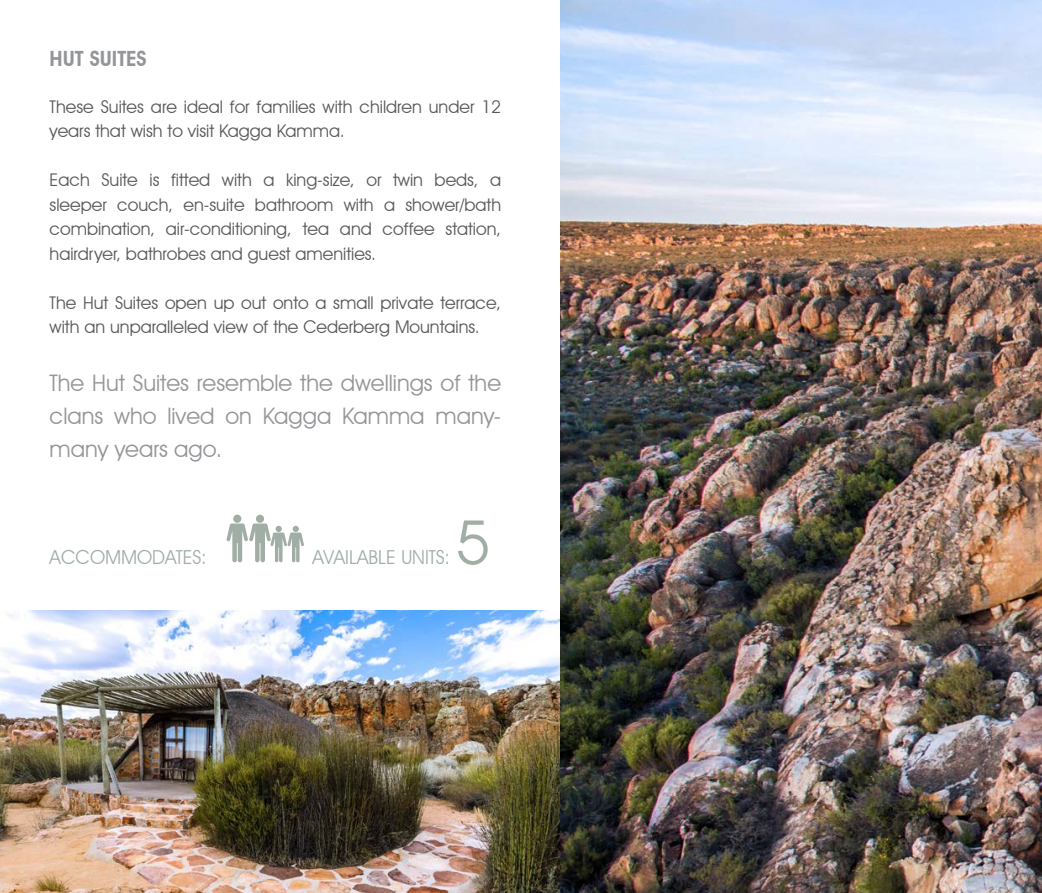
<style>
.page{position:relative;width:1042px;height:893px;background:#fff}
.page>*{position:absolute;margin:0;border:0;box-sizing:border-box;transform-origin:0 0}
.points{font:61.25px "Avant Garde IT Cby BT";color:#a0aea5}
.Intro{font:22.75px/33.2px "Avant Garde IT Cby BT";color:#939598;text-align:justify}
.Sub-heading{font:600 21px "Avant Garde IT Cby BT";color:#939598}
.points-2{font:19.25px "Avant Garde IT Cby BT";color:#a0aea5}
.t1{font:17.5px/24.5px "Avant Garde IT Cby BT";color:#57585a}
</style>
<div class="page">
<div style="left:233px;top:515px;width:8px;height:8px;background:#a0aea5;border-radius:50%"></div>
<div style="left:256px;top:515px;width:8px;height:8px;background:#a0aea5;border-radius:50%"></div>
<svg style="left:226px;top:523px;width:78px;height:39px"></svg>
<img style="left:0;top:610px;width:561px;height:283px">
<img style="left:561px;top:0;width:481px;height:893px">
<p class="Sub-heading" style="left:50px;top:45px;width:99px">HUT SUITES</p>
<p class="t1" style="left:50px;top:94px;width:453px">These Suites are ideal for families with children under 12 years that wish to visit Kagga Kamma.</p>
<p class="t1" style="left:50px;top:167px;width:453px;text-align:justify">Each Suite is fitted with a king-size, or twin beds, a sleeper couch, en-suite bathroom with a shower/bath combination, air-conditioning, tea and coffee station, hairdryer, bathrobes and guest amenities.</p>
<p class="t1" style="left:50px;top:290px;width:453px">The Hut Suites open up out onto a small private terrace, with an unparalleled view of the Cederberg Mountains.</p>
<p class="Intro" style="left:50px;top:366px;width:453px">The Hut Suites resemble the dwellings of the clans who lived on Kagga Kamma many&shy;many years ago.</p>
<p class="points-2" style="left:50px;top:545px;width:159px">ACCOMMODATES:</p>
<p class="points-2" style="left:312px;top:545px;width:139px">AVAILABLE UNITS:</p>
<p class="points" style="left:455px;top:505px;width:36px">5</p>
</div>
